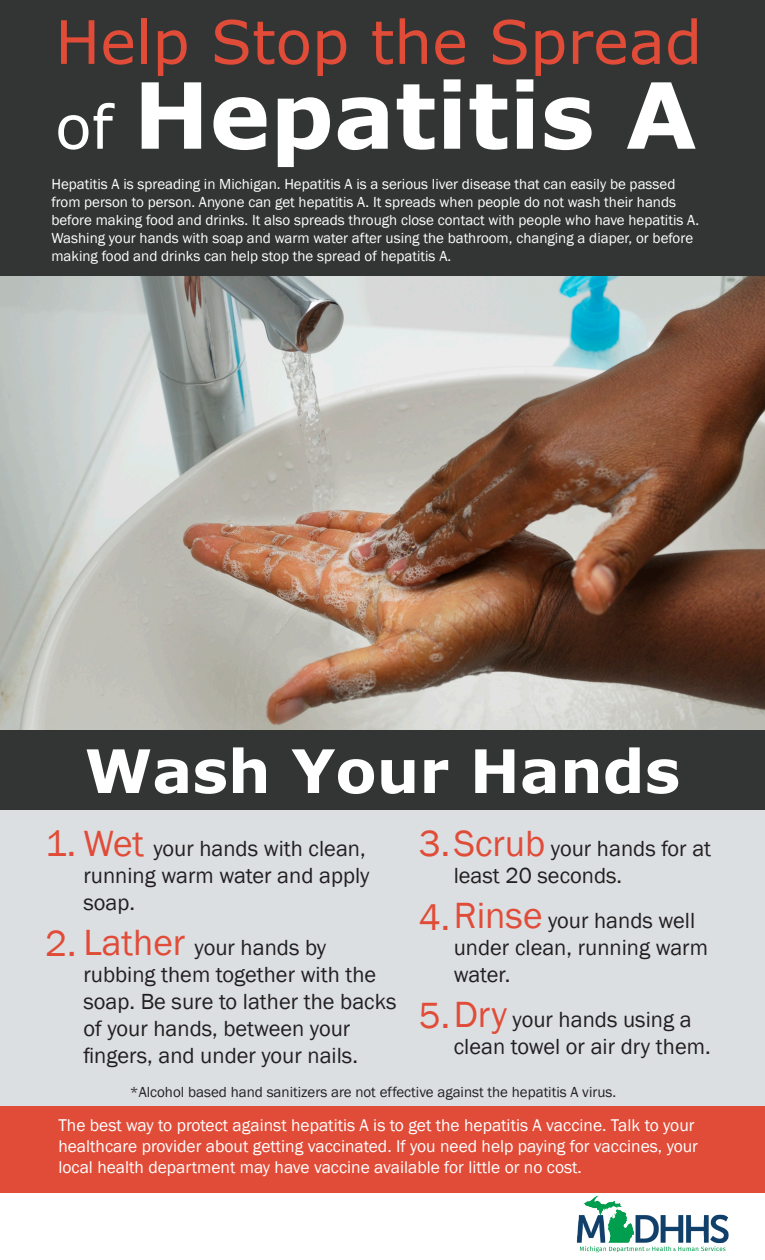
<style>
.page{position:relative;width:765px;height:1260px;background:#fff}
.page>*{position:absolute;margin:0;border:0;box-sizing:border-box;transform-origin:0 0}
.t1{font:700 91.25px "Verdana";color:#fff}
.t2{font:60px "Verdana";color:#e14c38}
.t3{font:700 60px "Verdana";color:#fff}
.t4{font:37.5px "Franklin Gothic";color:#e14c38}
.t5{font:22.5px/27px "Franklin Gothic";color:#231f20}
.t6{font:17.5px/21px "Franklin Gothic";color:#fff}
.t7{font:15px/18px "Franklin Gothic";color:#fff}
.t8{font:15px "Franklin Gothic";color:#231f20}
.s1{font-weight:400;font-size:60px}
.s2{font-size:37.5px;color:#e14c38}
</style>
<div class="page">
<div style="left:0;top:1106px;width:765px;height:87px;background:#e14c38"></div>
<div style="left:0;top:730px;width:765px;height:376px;background:#dbdfe2"></div>
<div style="left:0;top:0;width:765px;height:277px;background:#333535"></div>
<img style="left:0;top:276px;width:765px;height:454px">
<div style="left:0;top:730px;width:765px;height:80px;background:#333535"></div>
<img style="left:576px;top:1196px;width:153px;height:57px">
<h2 class="t2" style="left:55px;top:1px;width:649px">Help Stop the Spread</h2>
<h1 class="t1" style="left:55px;top:51px;width:643px"><span class="s1">of</span> Hepatitis A</h1>
<p class="t7" style="left:51px;top:176px;width:649px">Hepatitis A is spreading in Michigan. Hepatitis A is a serious liver disease that can easily be passed from person to person. Anyone can get hepatitis A. It spreads when people do not wash their hands before making food and drinks. It also spreads through close contact with people who have hepatitis A.<br>Washing your hands with soap and warm water after using the bathroom, changing a diaper, or before making food and drinks can help stop the spread of hepatitis A.</p>
<h2 class="t3" style="left:85px;top:729px;width:597px">Wash Your Hands</h2>
<h3 class="t4" style="left:45px;top:820px;width:33px">1.</h3>
<h3 class="t4" style="left:45px;top:921px;width:33px">2.</h3>
<h3 class="t5" style="left:83px;top:835px;width:288px"><span class="s2">Wet</span> your hands with clean, running warm water and apply soap.</h3>
<h3 class="t5" style="left:83px;top:934px;width:315px"><span class="s2">Lather</span> your hands by rubbing them together with the soap. Be sure to lather the backs of your hands, between your fingers, and under your nails.</h3>
<h3 class="t4" style="left:419px;top:820px;width:33px">3.</h3>
<h3 class="t5" style="left:454px;top:835px;width:259px"><span class="s2">Scrub</span> your hands for at least 20 seconds.</h3>
<h3 class="t5" style="left:454px;top:907px;width:256px"><span class="s2">Rinse</span> your hands well under clean, running warm water.</h3>
<h3 class="t5" style="left:454px;top:1006px;width:258px"><span class="s2">Dry</span> your hands using a clean towel or air dry them.</h3>
<h3 class="t4" style="left:419px;top:894px;width:33px">4.</h3>
<h3 class="t4" style="left:419px;top:992px;width:33px">5.</h3>
<p class="t8" style="left:130px;top:1082px;width:488px">*Alcohol based hand sanitizers are not effective against the hepatitis A virus.</p>
<p class="t6" style="left:58px;top:1115px;width:641px">The best way to protect against hepatitis A is to get the hepatitis A vaccine. Talk to your healthcare provider about getting vaccinated. If you need help paying for vaccines, your local health department may have vaccine available for little or no cost.</p>
</div>
